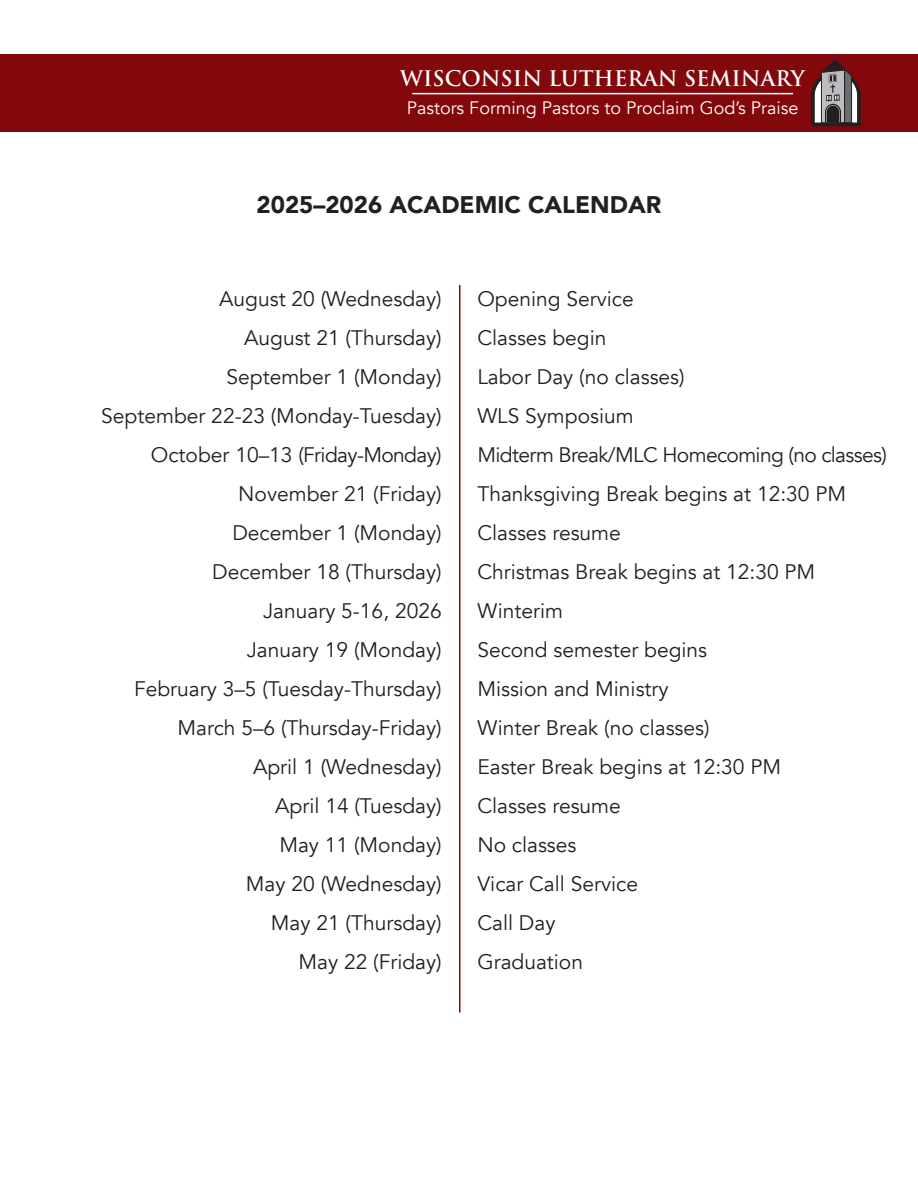
<style>
.page{position:relative;width:918px;height:1188px;background:#fff}
.page>*{position:absolute;margin:0;border:0;box-sizing:border-box;transform-origin:0 0}
.t1{font:900 24px "Avenir";color:#231f20}
.t2{font:21px "Avenir";color:#231f20}
.t3{font:21px "Avenir";letter-spacing:-.03em;color:#231f20}
.t4{font:700 21px "Trajan Pro";color:#fff}
.t5{font:18px "Avenir";color:#fff}
</style>
<div class="page">
<div style="left:0;top:54px;width:918px;height:78px;background:#82080b"></div>
<svg style="left:811px;top:59px;width:50px;height:67px"></svg>
<hr style="left:412px;top:93px;width:381px;height:1px;background:#fff">
<hr style="left:459px;top:285px;width:1px;height:728px;background:#82080b">
<p class="t4" style="left:400px;top:65px;width:406px">WISCONSIN LUTHERAN SEMINARY</p>
<p class="t5" style="left:407px;top:97px;width:393px">Pastors Forming Pastors to Proclaim God’s Praise</p>
<p class="t1" style="left:257px;top:184px;width:406px">2025–2026 ACADEMIC CALENDAR</p>
<p class="t2" style="left:219px;top:286px;width:224px">August 20 (Wednesday)</p>
<p class="t2" style="left:244px;top:325px;width:199px">August 21 (Thursday)</p>
<p class="t2" style="left:227px;top:364px;width:217px">September 1 (Monday)</p>
<p class="t2" style="left:101px;top:403px;width:342px">September 22-23 (Monday-Tuesday)</p>
<p class="t3" style="left:151px;top:442px;width:292px">October 10–13 (Friday-Monday)</p>
<p class="t2" style="left:238px;top:481px;width:205px">November 21 (Friday)</p>
<p class="t2" style="left:232px;top:520px;width:211px">December 1 (Monday)</p>
<p class="t2" style="left:212px;top:559px;width:231px">December 18 (Thursday)</p>
<p class="t2" style="left:263px;top:598px;width:180px">January 5-16, 2026</p>
<p class="t2" style="left:247px;top:637px;width:196px">January 19 (Monday)</p>
<p class="t2" style="left:134px;top:676px;width:309px">February 3–5 (Tuesday-Thursday)</p>
<p class="t2" style="left:178px;top:715px;width:266px">March 5–6 (Thursday-Friday)</p>
<p class="t2" style="left:253px;top:754px;width:190px">April 1 (Wednesday)</p>
<p class="t2" style="left:275px;top:793px;width:168px">April 14 (Tuesday)</p>
<p class="t2" style="left:279px;top:832px;width:164px">May 11 (Monday)</p>
<p class="t2" style="left:246px;top:871px;width:197px">May 20 (Wednesday)</p>
<p class="t2" style="left:271px;top:910px;width:172px">May 21 (Thursday)</p>
<p class="t2" style="left:299px;top:949px;width:145px">May 22 (Friday)</p>
<p class="t2" style="left:477px;top:286px;width:158px">Opening Service</p>
<p class="t2" style="left:477px;top:325px;width:131px">Classes begin</p>
<p class="t2" style="left:477px;top:364px;width:209px">Labor Day (no classes)</p>
<p class="t2" style="left:477px;top:403px;width:158px">WLS Symposium</p>
<p class="t3" style="left:477px;top:442px;width:411px">Midterm Break/MLC Homecoming (no classes)</p>
<p class="t2" style="left:477px;top:481px;width:370px">Thanksgiving Break begins at 12:30 PM</p>
<p class="t2" style="left:477px;top:520px;width:145px">Classes resume</p>
<p class="t2" style="left:477px;top:559px;width:339px">Christmas Break begins at 12:30 PM</p>
<p class="t2" style="left:477px;top:598px;width:87px">Winterim</p>
<p class="t2" style="left:477px;top:637px;width:231px">Second semester begins</p>
<p class="t2" style="left:477px;top:676px;width:193px">Mission and Ministry</p>
<p class="t2" style="left:477px;top:715px;width:234px">Winter Break (no classes)</p>
<p class="t2" style="left:477px;top:754px;width:305px">Easter Break begins at 12:30 PM</p>
<p class="t2" style="left:477px;top:793px;width:145px">Classes resume</p>
<p class="t2" style="left:477px;top:832px;width:101px">No classes</p>
<p class="t2" style="left:477px;top:871px;width:162px">Vicar Call Service</p>
<p class="t2" style="left:477px;top:910px;width:80px">Call Day</p>
<p class="t2" style="left:477px;top:949px;width:107px">Graduation</p>
</div>
